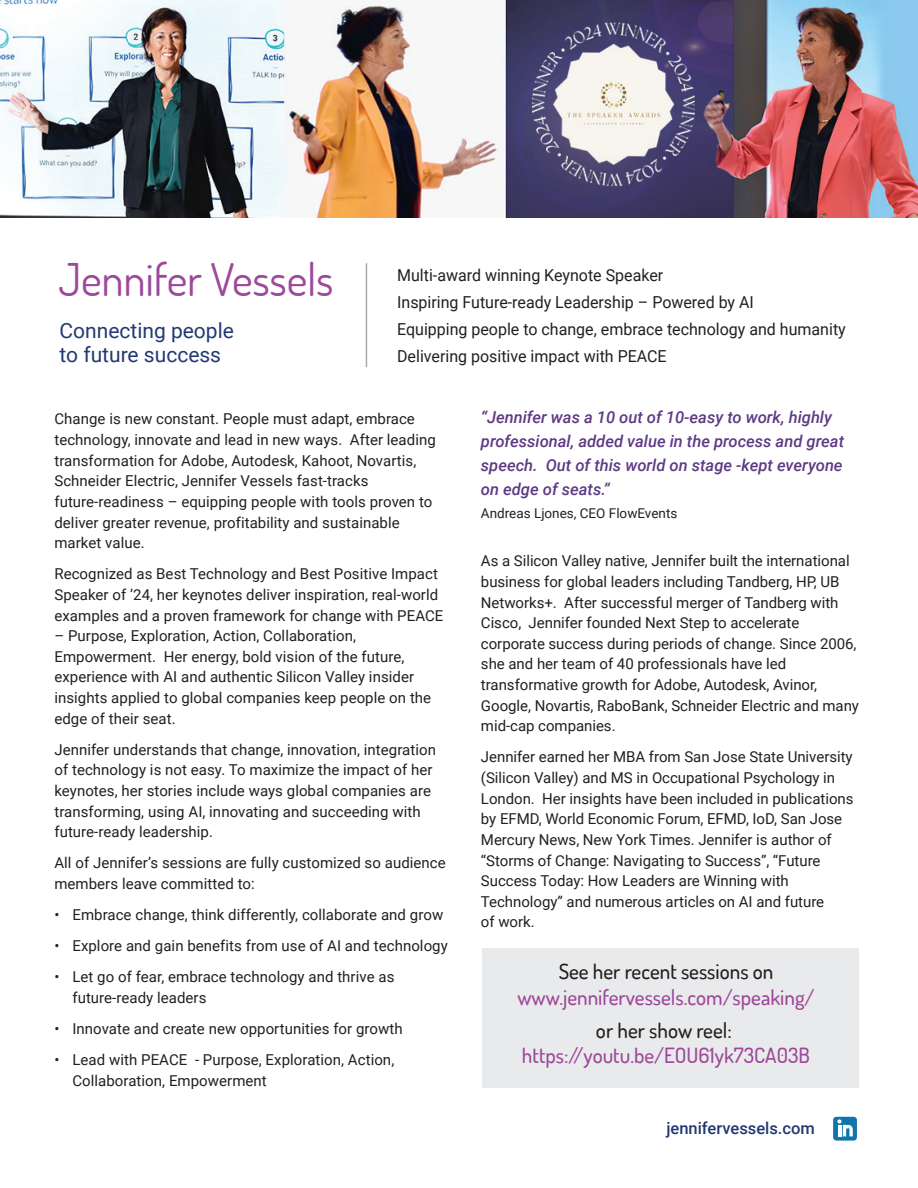
<style>
.page{position:relative;width:918px;height:1188px;background:#fff}
.page>*{position:absolute;margin:0;border:0;box-sizing:border-box;transform-origin:0 0}
.t1{font:45px "Dosis";letter-spacing:-.005em;color:#9d489b}
.t2{font:500 21px "Dosis";color:#9d479a}
.t3{font:500 21px "Dosis";color:#231f20}
.t4{font:21px/24px "Roboto";color:#223973}
.t5{font:16.5px/27px "Roboto";color:#231f20}
.t6{font:italic 500 16.5px/24px "Roboto";color:#5f3983}
.t7{font:500 16.5px "Roboto";color:#233773}
.t8{font:15px/20.7px "Roboto";letter-spacing:.005em;color:#231f20}
.t9{font:13.5px "Roboto";color:#231f20}
</style>
<div class="page">
<img style="left:0;top:0;width:918px;height:218px">
<div style="left:483px;top:949px;width:376px;height:139px;background:#e9eaeb"></div>
<div style="left:833px;top:1117px;width:24px;height:24px;background:#0f75ab;border-radius:3px"></div>
<svg style="left:837px;top:1119px;width:16px;height:17px"></svg>
<hr style="left:366px;top:263px;width:1px;height:104px;background:#a7aaac">
<h1 class="t1" style="left:58px;top:250px;width:277px">Jennifer Vessels</h1>
<h2 class="t4" style="left:60px;top:318px;width:176px">Connecting people to future success</h2>
<p class="t5" style="left:397px;top:261px;width:450px">Multi-award winning Keynote Speaker<br>Inspiring Future-ready Leadership – Powered by AI<br>Equipping people to change, embrace technology and humanity Delivering positive impact with PEACE</p>
<p class="t8" style="left:54px;top:408px;width:383px">Change is new constant. People must adapt, embrace technology, innovate and lead in new ways. After leading transformation for Adobe, Autodesk, Kahoot, Novartis, Schneider Electric, Jennifer Vessels fast-tracks future-readiness – equipping people with tools proven to deliver greater revenue, profitability and sustainable market value.</p>
<p class="t8" style="left:54px;top:563px;width:391px">Recognized as Best Technology and Best Positive Impact<br>Speaker of ’24, her keynotes deliver inspiration, real-world examples and a proven framework for change with PEACE</p>
<p class="t8" style="left:54px;top:625px;width:378px">– Purpose, Exploration, Action, Collaboration, Empowerment. Her energy, bold vision of the future, experience with AI and authentic Silicon Valley insider insights applied to global companies keep people on the edge of their seat.</p>
<p class="t8" style="left:54px;top:739px;width:383px">Jennifer understands that change, innovation, integration of technology is not easy. To maximize the impact of her keynotes, her stories include ways global companies are transforming, using AI, innovating and succeeding with future-ready leadership.</p>
<p class="t8" style="left:54px;top:852px;width:393px">All of Jennifer’s sessions are fully customized so audience members leave committed to:</p>
<p class="t8" style="left:54px;top:904px;width:390px">• Embrace change, think differently, collaborate and grow</p>
<p class="t8" style="left:54px;top:935px;width:395px">• Explore and gain benefits from use of AI and technology</p>
<p class="t8" style="left:72px;top:966px;width:324px;text-indent:-18px">• Let go of fear, embrace technology and thrive as future-ready leaders</p>
<p class="t8" style="left:54px;top:1018px;width:350px">• Innovate and create new opportunities for growth</p>
<p class="t8" style="left:72px;top:1049px;width:323px;text-indent:-18px">• Lead with PEACE - Purpose, Exploration, Action,<br>Collaboration, Empowerment</p>
<p class="t6" style="left:481px;top:405px;width:365px">“Jennifer was a 10 out of 10-easy to work, highly professional, added value in the process and great speech. Out of this world on stage -kept everyone on edge of seats.”</p>
<p class="t9" style="left:481px;top:504px;width:198px">Andreas Ljones, CEO FlowEvents</p>
<p class="t8" style="left:481px;top:550px;width:380px">As a Silicon Valley native, Jennifer built the international business for global leaders including Tandberg, HP, UB Networks+. After successful merger of Tandberg with Cisco, Jennifer founded Next Step to accelerate corporate success during periods of change. Since 2006, she and her team of 40 professionals have led transformative growth for Adobe, Autodesk, Avinor, Google, Novartis, RaboBank, Schneider Electric and many mid-cap companies.</p>
<p class="t8" style="left:481px;top:746px;width:374px">Jennifer earned her MBA from San Jose State University (Silicon Valley) and MS in Occupational Psychology in London. Her insights have been included in publications by EFMD, World Economic Forum, EFMD, IoD, San Jose Mercury News, New York Times. Jennifer is author of “Storms of Change: Navigating to Success”, “Future Success Today: How Leaders are Winning with Technology” and numerous articles on AI and future<br>of work.</p>
<h2 class="t3" style="left:559px;top:958px;width:216px">See her recent sessions on</h2>
<h2 class="t2" style="left:517px;top:983px;width:299px">www.jennifervessels.com/speaking/</h2>
<h2 class="t3" style="left:596px;top:1016px;width:137px">or her show reel:</h2>
<h2 class="t2" style="left:522px;top:1042px;width:290px">https://youtu.be/EOU61yk73CA03B</h2>
<p class="t7" style="left:666px;top:1117px;width:150px">jennifervessels.com</p>
</div>
